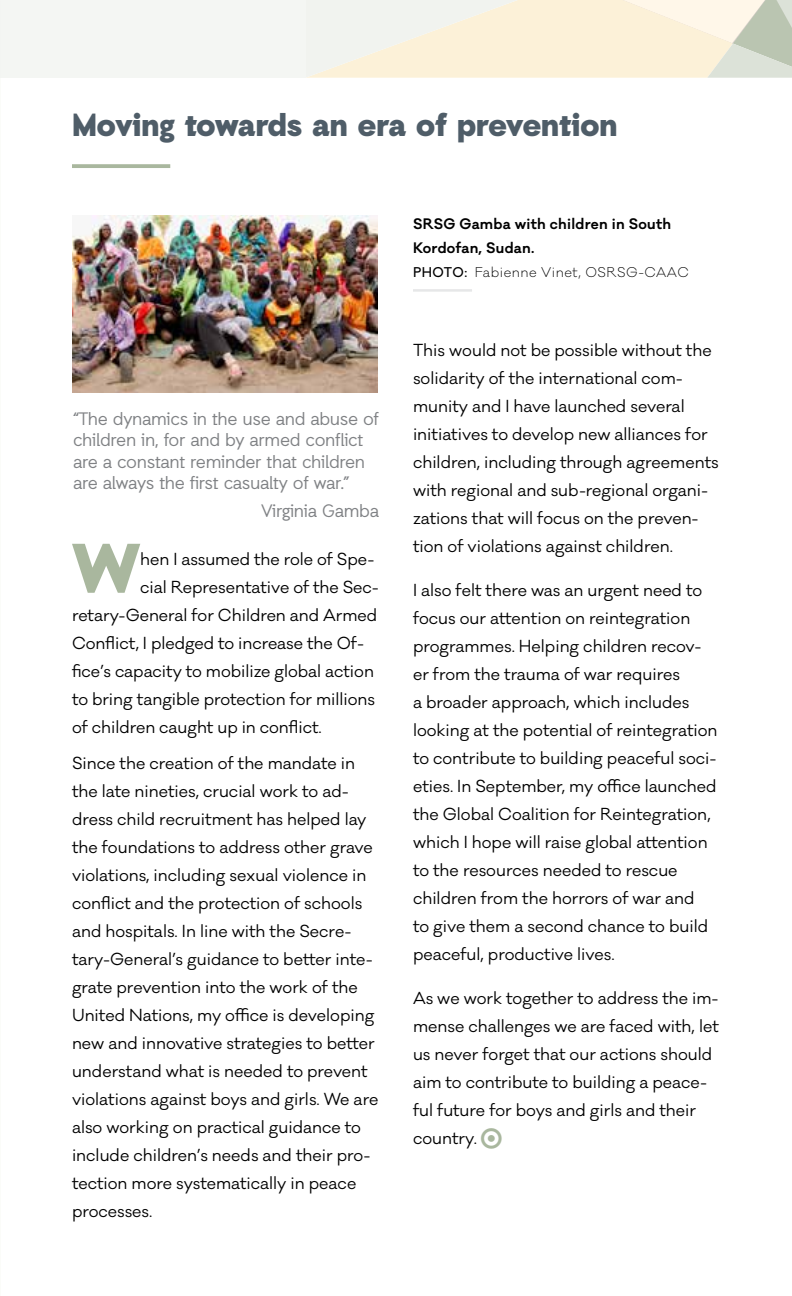
<style>
.page{position:relative;width:792px;height:1296px;background:#fff}
.page>*{position:absolute;margin:0;border:0;box-sizing:border-box;transform-origin:0 0}
.t1{font:900 70px "Auxilia";color:#a9b79e}
.t2{font:900 32px "Auxilia";color:#4f5d68}
.t3{font:18px/21.6px "Auxilia";letter-spacing:-.02em;color:#808285}
.t4{font:16px/28px "Galano Classic";color:#000}
.t5{font:600 14px/24px "Galano Classic";letter-spacing:.02em;color:#000}
.t6{font:300 13px "Galano Classic";letter-spacing:.04em;color:#000}
.s1{font-weight:500}
</style>
<div class="page">
<svg style="left:305px;top:0;width:487px;height:78px"></svg>
<div style="left:0;top:0;width:305px;height:78px;background:#f2f4f1"></div>
<svg style="left:72px;top:164px;width:98px;height:4px"></svg>
<hr style="left:413px;top:289px;width:59px;height:3px;background:#e6e7e8">
<img style="left:72px;top:215px;width:306px;height:177px">
<h2 class="t2" style="left:72px;top:105px;width:547px">Moving towards an era of prevention</h2>
<p class="t3" style="left:73px;top:407px;width:308px">“The dynamics in the use and abuse of children in, for and by armed conflict are a constant reminder that children are always the first casualty of war.”</p>
<p class="t3" style="left:261px;top:499px;width:120px">Virginia Gamba</p>
<h1 class="t1" style="left:72px;top:524px;width:70px">W</h1>
<p class="t4" style="left:140px;top:545px;width:236px">hen I assumed the role of Spe-</p>
<p class="t4" style="left:140px;top:573px;width:240px">cial Representative of the Sec-</p>
<p class="t4" style="left:72px;top:601px;width:307px">retary-General for Children and Armed</p>
<p class="t4" style="left:72px;top:629px;width:294px">Conflict, I pledged to increase the Of-</p>
<p class="t4" style="left:72px;top:657px;width:303px">fice’s capacity to mobilize global action</p>
<p class="t4" style="left:72px;top:685px;width:305px">to bring tangible protection for millions</p>
<p class="t4" style="left:72px;top:713px;width:251px">of children caught up in conflict.</p>
<p class="t4" style="left:72px;top:750px;width:308px">Since the creation of the mandate in the late nineties, crucial work to ad&shy;dress child recruitment has helped lay the foundations to address other grave violations, including sexual violence in conflict and the protection of schools and hospitals. In line with the Secre&shy;tary-General’s guidance to better inte&shy;grate prevention into the work of the United Nations, my office is developing new and innovative strategies to better understand what is needed to prevent violations against boys and girls. We are also working on practical guidance to include children’s needs and their pro&shy;tection more systematically in peace processes.</p>
<p class="t5" style="left:413px;top:212px;width:260px">SRSG Gamba with children in South<br>Kordofan, Sudan.</p>
<p class="t6" style="left:413px;top:264px;width:277px"><span class="s1">PHOTO:</span> Fabienne Vinet, OSRSG-CAAC</p>
<p class="t4" style="left:413px;top:337px;width:307px">This would not be possible without the solidarity of the international com&shy;munity and I have launched several initiatives to develop new alliances for children, including through agreements with regional and sub-regional organi&shy;zations that will focus on the preven&shy;tion of violations against children.</p>
<p class="t4" style="left:413px;top:577px;width:306px">I also felt there was an urgent need to focus our attention on reintegration programmes. Helping children recov&shy;er from the trauma of war requires<br>a broader approach, which includes looking at the potential of reintegration to contribute to building peaceful soci&shy;eties. In September, my office launched the Global Coalition for Reintegration, which I hope will raise global attention to the resources needed to rescue children from the horrors of war and<br>to give them a second chance to build peaceful, productive lives.</p>
<p class="t4" style="left:413px;top:985px;width:307px">As we work together to address the im&shy;mense challenges we are faced with, let us never forget that our actions should aim to contribute to building a peace&shy;ful future for boys and girls and their country.</p>
</div>
